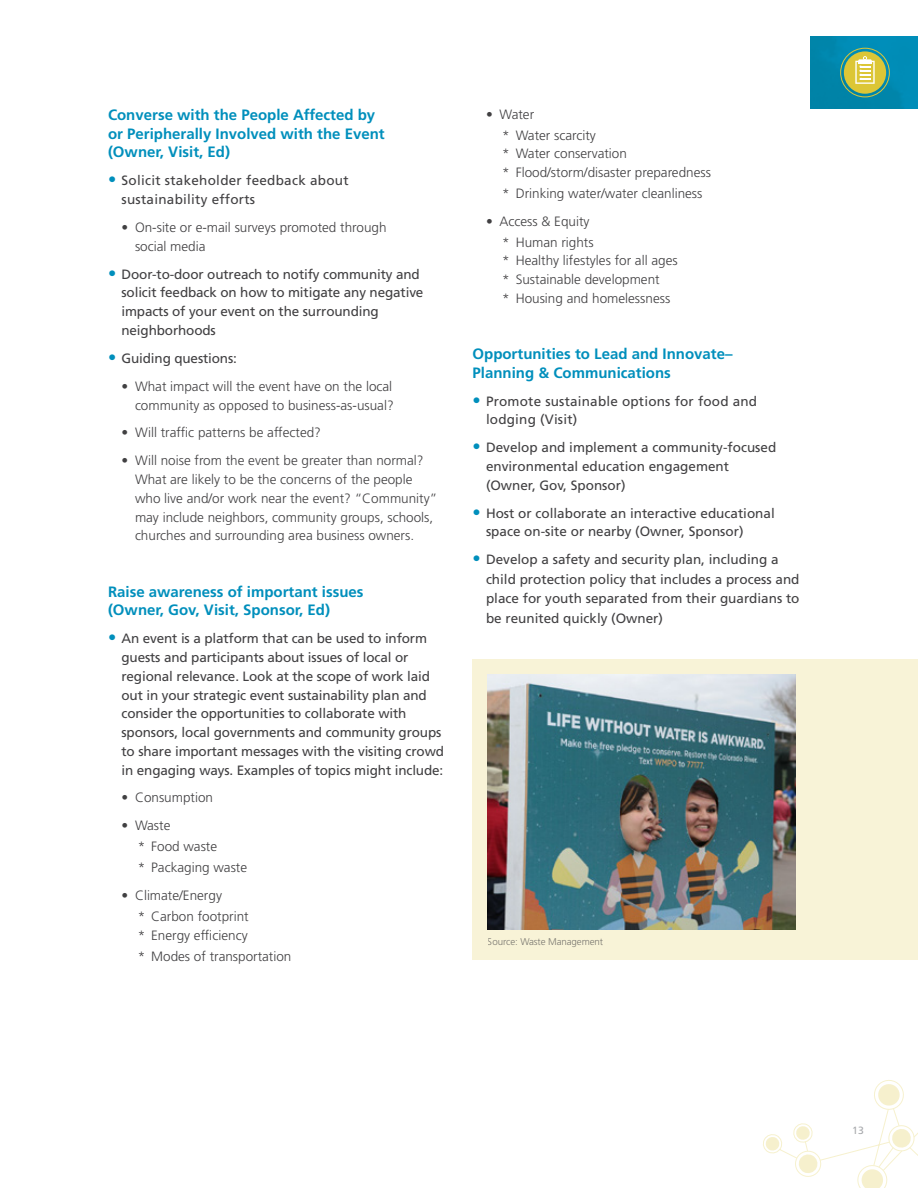
<style>
.page{position:relative;width:918px;height:1188px;background:#fff}
.page>*{position:absolute;margin:0;border:0;box-sizing:border-box;transform-origin:0 0}
.t1{font:700 15px/18.8px "Frutiger LT Std";color:#008fbc}
.t2{font:13.5px/18.8px "Frutiger LT Std";letter-spacing:-.01em;color:#414042}
.t3{font:300 13.5px/18.8px "Frutiger LT Std";color:#414042}
.t4{font:13.5px/18.8px "Frutiger LT Std";letter-spacing:.02em;color:#414042}
.t5{font:13.5px/18.8px "Frutiger LT Std";letter-spacing:.015em;color:#414042}
.t6{font:10.5px "Frutiger LT Std";color:#a7a9ac}
.t7{font:300 9.75px "Frutiger LT Std";letter-spacing:-.01em;color:#414042}
.s1{font-weight:700;font-size:16.5px;color:#008fbc}
</style>
<div class="page">
<svg style="left:763px;top:1080px;width:155px;height:108px"></svg>
<hr style="left:0;top:500px;width:1px;height:618px;background:#dcc636">
<hr style="left:0;top:423px;width:1px;height:70px;background:#dcc636">
<div style="left:472px;top:659px;width:446px;height:301px;background:#f8f3d7"></div>
<img style="left:488px;top:674px;width:307px;height:256px">
<img style="left:811px;top:37px;width:107px;height:72px">
<div style="left:844px;top:51px;width:42px;height:43px;background:#dcc636;border-radius:50%"></div>
<div style="left:840px;top:48px;width:50px;height:49px;border:1px solid #dcc636;border-radius:50%"></div>
<svg style="left:855px;top:56px;width:20px;height:28px"></svg>
<p class="t1" style="left:108px;top:105px;width:278px">Converse with the People Affected by or Peripherally Involved with the Event (Owner, Visit, Ed)</p>
<p class="t4" style="left:122px;top:171px;width:229px;text-indent:-14px"><span class="s1">•</span> Solicit stakeholder feedback about sustainability efforts</p>
<p class="t3" style="left:135px;top:218px;width:253px;text-indent:-14px">• On-site or e-mail surveys promoted through social media</p>
<p class="t2" style="left:122px;top:265px;width:303px;text-indent:-14px"><span class="s1">•</span> Door-to-door outreach to notify community and solicit feedback on how to mitigate any negative impacts of your event on the surrounding neighborhoods</p>
<p class="t2" style="left:108px;top:349px;width:130px"><span class="s1">•</span> Guiding questions:</p>
<p class="t3" style="left:122px;top:377px;width:274px;text-align:right">• What impact will the event have on the local community as opposed to business-as-usual?</p>
<p class="t3" style="left:122px;top:424px;width:201px">• Will traffic patterns be affected?</p>
<p class="t3" style="left:135px;top:452px;width:304px;text-indent:-14px">• Will noise from the event be greater than normal?<br>What are likely to be the concerns of the people who live and/or work near the event? “Community” may include neighbors, community groups, schools, churches and surrounding area business owners.</p>
<p class="t1" style="left:108px;top:582px;width:257px">Raise awareness of important issues (Owner, Gov, Visit, Sponsor, Ed)</p>
<p class="t2" style="left:122px;top:629px;width:324px;text-indent:-14px"><span class="s1">•</span> An event is a platform that can be used to inform guests and participants about issues of local or regional relevance. Look at the scope of work laid out in your strategic event sustainability plan and consider the opportunities to collaborate with sponsors, local governments and community groups to share important messages with the visiting crowd in engaging ways. Examples of topics might include:</p>
<p class="t3" style="left:122px;top:789px;width:93px">• Consumption</p>
<p class="t3" style="left:138px;top:816px;width:111px;line-height:20.9px;text-indent:-16px">• Waste<br>* Food waste<br>* Packaging waste</p>
<p class="t3" style="left:138px;top:885px;width:113px;line-height:20.9px;text-indent:-16px">• Climate/Energy<br>* Carbon footprint</p>
<p class="t3" style="left:138px;top:925px;width:155px;line-height:20.9px">* Energy efficiency<br>* Modes of transportation</p>
<p class="t3" style="left:502px;top:104px;width:95px;line-height:20.9px;text-indent:-16px">• Water<br>* Water scarcity</p>
<p class="t3" style="left:502px;top:145px;width:210px">* Water conservation<br>* Flood/storm/disaster preparedness</p>
<p class="t3" style="left:502px;top:184px;width:202px">* Drinking water/water cleanliness</p>
<p class="t3" style="left:502px;top:211px;width:93px;line-height:20.9px;text-indent:-16px">• Access &amp; Equity * Human rights</p>
<p class="t3" style="left:502px;top:252px;width:177px">* Healthy lifestyles for all ages * Sustainable development<br>* Housing and homelessness</p>
<p class="t1" style="left:472px;top:344px;width:262px">Opportunities to Lead and Innovate–<br>Planning &amp; Communications</p>
<p class="t5" style="left:486px;top:392px;width:273px;text-indent:-14px"><span class="s1">•</span> Promote sustainable options for food and lodging (Visit)</p>
<p class="t2" style="left:486px;top:438px;width:292px;text-indent:-14px"><span class="s1">•</span> Develop and implement a community-focused environmental education engagement (Owner, Gov, Sponsor)</p>
<p class="t2" style="left:486px;top:504px;width:290px;text-indent:-14px"><span class="s1">•</span> Host or collaborate an interactive educational space on-site or nearby (Owner, Sponsor)</p>
<p class="t2" style="left:486px;top:550px;width:315px;line-height:19.5px;text-indent:-14px"><span class="s1">•</span> Develop a safety and security plan, including a child protection policy that includes a process and place for youth separated from their guardians to be reunited quickly (Owner)</p>
<p class="t7" style="left:488px;top:936px;width:117px">Source: Waste Management</p>
<p class="t6" style="left:852px;top:1125px;width:13px">13</p>
</div>
